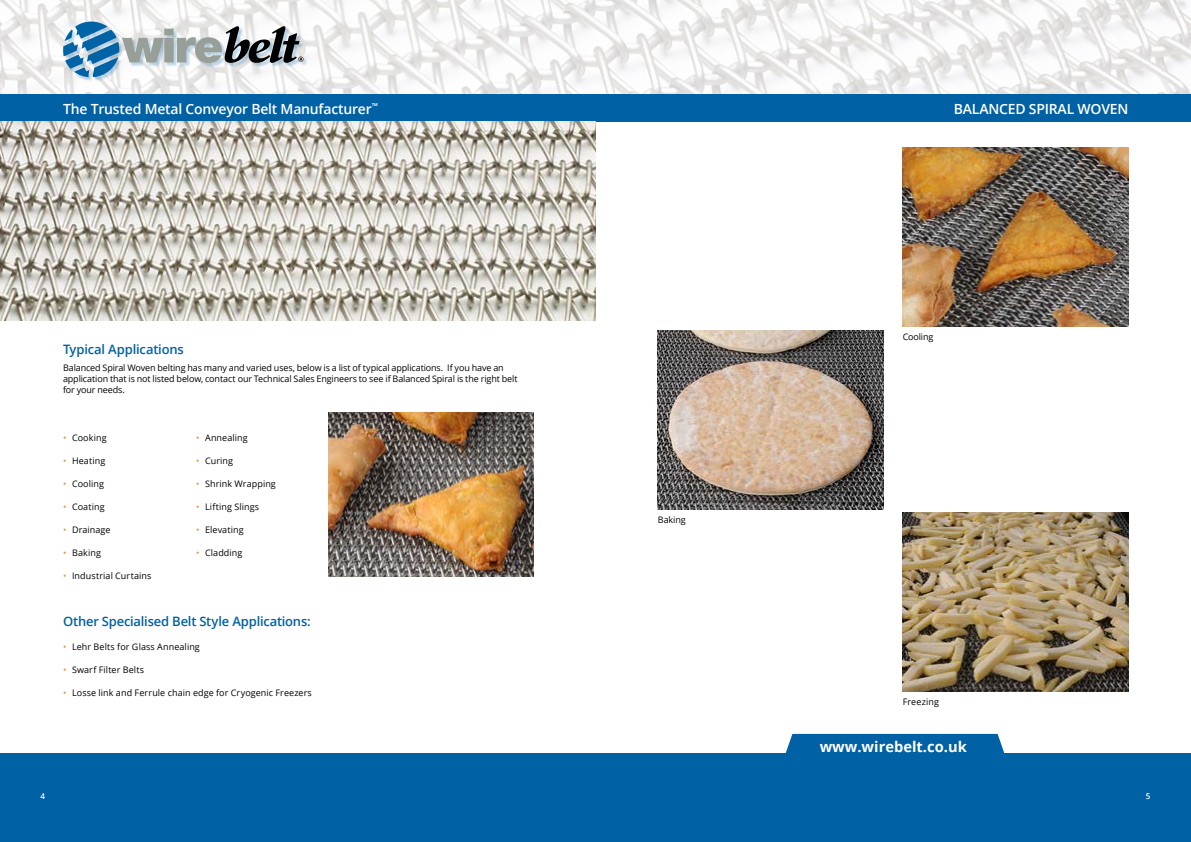
<style>
.page{position:relative;width:1191px;height:842px;background:#fff}
.page>*{position:absolute;margin:0;border:0;box-sizing:border-box;transform-origin:0 0}
.t1{font:700 14.7px "Open Sans";color:#fff}
.t2{font:600 14px "Open Sans";letter-spacing:-.015em;color:#fff}
.t3{font:600 13px "Open Sans";letter-spacing:-.015em;color:#0061a4}
.t4{font:9px "Open Sans";letter-spacing:.005em;color:#000}
.t5{font:9px/11px "Open Sans";letter-spacing:-.015em;color:#000}
.t6{font:600 8px "Open Sans";color:#fff}
.s1{color:#f68933}
</style>
<div class="page">
<div style="left:569px;top:754px;width:622px;height:88px;background:#0061a4"></div>
<img style="left:902px;top:147px;width:226px;height:180px">
<img style="left:902px;top:512px;width:226px;height:180px">
<img style="left:658px;top:330px;width:225px;height:180px">
<img style="left:328px;top:413px;width:205px;height:163px">
<img style="left:0;top:0;width:1191px;height:95px">
<div style="left:65px;top:23px;width:243px;height:59px;background:#0061a4;opacity:.25"></div>
<svg style="left:63px;top:22px;width:240px;height:55px"></svg>
<div style="left:0;top:95px;width:1191px;height:27px;background:#0061a4"></div>
<div style="left:0;top:754px;width:595px;height:88px;background:#0061a4"></div>
<div style="left:783px;top:734px;width:223px;height:20px;background:#0061a4"></div>
<img style="left:0;top:122px;width:595px;height:199px">
<h2 class="t2" style="left:63px;top:99px;width:317px">The Trusted Metal Conveyor Belt Manufacturer<sup>™</sup></h2>
<h2 class="t2" style="left:954px;top:99px;width:176px">BALANCED SPIRAL WOVEN</h2>
<h3 class="t3" style="left:63px;top:341px;width:122px">Typical Applications</h3>
<p class="t5" style="left:63px;top:362px;width:456px">Balanced Spiral Woven belting has many and varied uses, below is a list of typical applications. If you have an application that is not listed below, contact our Technical Sales Engineers to see if Balanced Spiral is the right belt for your needs.</p>
<p class="t4" style="left:63px;top:432px;width:45px"><span class="s1">•</span> Cooking</p>
<p class="t4" style="left:63px;top:455px;width:44px"><span class="s1">•</span> Heating</p>
<p class="t4" style="left:63px;top:478px;width:43px"><span class="s1">•</span> Cooling</p>
<p class="t4" style="left:63px;top:501px;width:43px"><span class="s1">•</span> Coating</p>
<p class="t4" style="left:63px;top:524px;width:49px"><span class="s1">•</span> Drainage</p>
<p class="t4" style="left:63px;top:547px;width:39px"><span class="s1">•</span> Baking</p>
<p class="t4" style="left:63px;top:570px;width:90px"><span class="s1">•</span> Industrial Curtains</p>
<p class="t4" style="left:196px;top:432px;width:53px"><span class="s1">•</span> Annealing</p>
<p class="t4" style="left:196px;top:455px;width:39px"><span class="s1">•</span> Curing</p>
<p class="t4" style="left:196px;top:478px;width:81px"><span class="s1">•</span> Shrink Wrapping</p>
<p class="t4" style="left:196px;top:501px;width:65px"><span class="s1">•</span> Lifting Slings</p>
<p class="t4" style="left:196px;top:524px;width:49px"><span class="s1">•</span> Elevating</p>
<p class="t4" style="left:196px;top:547px;width:48px"><span class="s1">•</span> Cladding</p>
<h3 class="t3" style="left:63px;top:612px;width:249px">Other Specialised Belt Style Applications:</h3>
<p class="t4" style="left:63px;top:641px;width:138px"><span class="s1">•</span> Lehr Belts for Glass Annealing</p>
<p class="t4" style="left:63px;top:664px;width:83px"><span class="s1">•</span> Swarf Filter Belts</p>
<p class="t4" style="left:63px;top:687px;width:250px"><span class="s1">•</span> Losse link and Ferrule chain edge for Cryogenic Freezers</p>
<p class="t4" style="left:658px;top:513px;width:29px">Baking</p>
<p class="t5" style="left:902px;top:331px;width:32px">Cooling</p>
<p class="t4" style="left:902px;top:695px;width:38px">Freezing</p>
<h1 class="t1" style="left:819px;top:736px;width:149px">www.wirebelt.co.uk</h1>
<p class="t6" style="left:41px;top:791px;width:6px">4</p>
<p class="t6" style="left:1145px;top:791px;width:6px">5</p>
</div>
